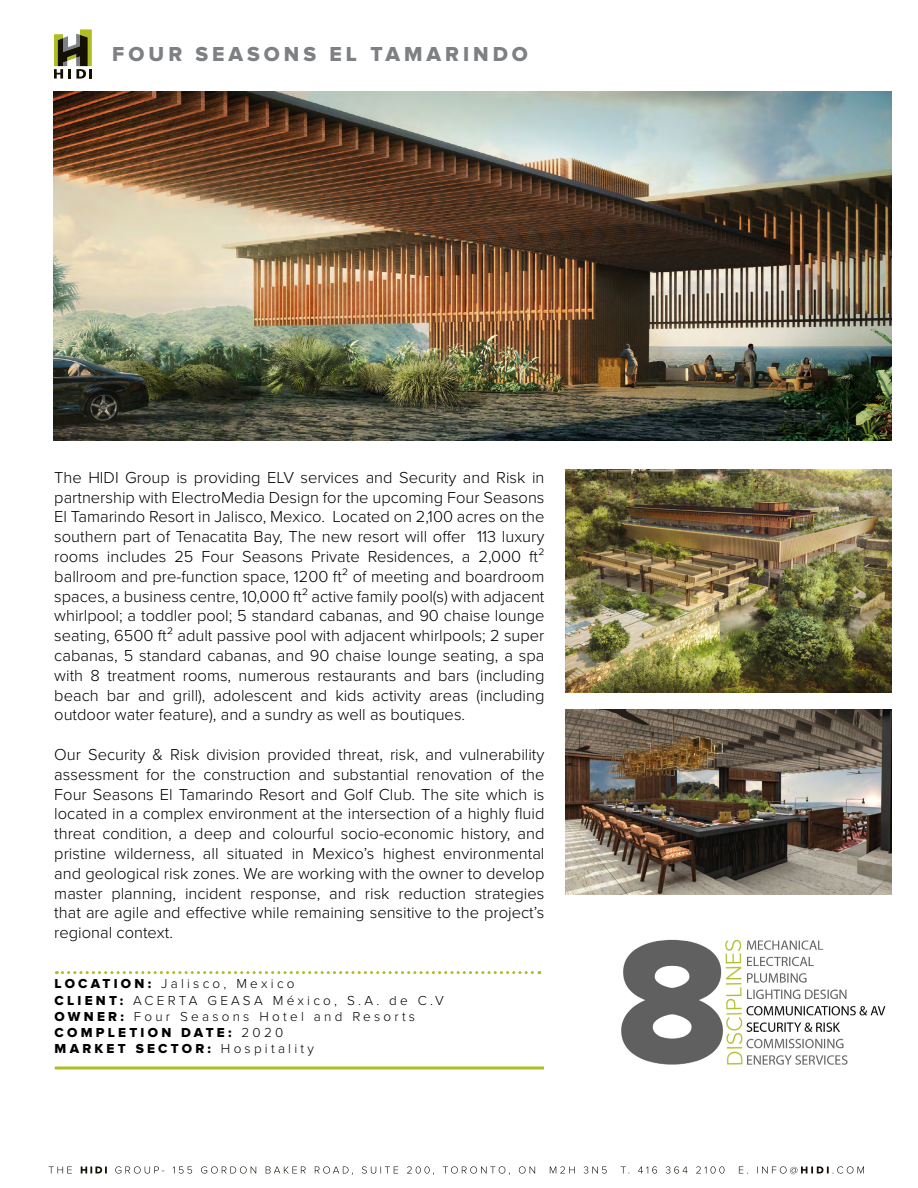
<style>
.page{position:relative;width:918px;height:1188px;background:#fff}
.page>*{position:absolute;margin:0;border:0;box-sizing:border-box;transform-origin:0 0}
.t1{font:21px "Proxima Nova Extrabld";letter-spacing:.19em;color:#7e8083}
.t2{font:300 16.5px/19.8px "Proxima Nova";color:#000;text-align:justify}
.t3{font:300 13.5px/16.2px "Proxima Nova";letter-spacing:.24em;color:#000}
.t4{font:13.5px/16.2px "Proxima Nova Extrabld";letter-spacing:.24em;color:#000}
.s1{font-family:"Proxima Nova Extrabld";font-weight:400}
.s2{font-family:"Proxima Nova";font-weight:300}
</style>
<div class="page">
<svg style="left:55px;top:1066px;width:489px;height:4px;background:#c2cc59"></svg>
<svg style="left:56px;top:971px;width:484px;height:3px"></svg>
<svg style="left:54px;top:29px;width:38px;height:50px"></svg>
<img style="left:565px;top:470px;width:327px;height:222px">
<img style="left:53px;top:92px;width:839px;height:349px">
<svg style="left:49px;top:1166px;width:815px;height:9px"></svg>
<img style="left:565px;top:709px;width:327px;height:186px">
<img style="left:621px;top:939px;width:265px;height:126px">
<p class="t1" style="left:112px;top:42px;width:417px">FOUR SEASONS EL TAMARINDO</p>
<p class="t2" style="left:54px;top:468px;width:492px">The HIDI Group is providing ELV services and Security and Risk in partnership with ElectroMedia Design for the upcoming Four Seasons El Tamarindo Resort in Jalisco, Mexico. Located on 2,100 acres on the southern part of Tenacatita Bay, The new resort will offer 113 luxury rooms includes 25 Four Seasons Private Residences, a 2,000 ft² ballroom and pre-function space, 1200 ft² of meeting and boardroom spaces, a business centre, 10,000 ft² active family pool(s) with adjacent whirlpool; a toddler pool; 5 standard cabanas, and 90 chaise lounge seating, 6500 ft² adult passive pool with adjacent whirlpools; 2 super cabanas, 5 standard cabanas, and 90 chaise lounge seating, a spa with 8 treatment rooms, numerous restaurants and bars (including beach bar and grill), adolescent and kids activity areas (including outdoor water feature), and a sundry as well as boutiques.</p>
<p class="t2" style="left:54px;top:745px;width:492px">Our Security &amp; Risk division provided threat, risk, and vulnerability assessment for the construction and substantial renovation of the Four Seasons El Tamarindo Resort and Golf Club. The site which is located in a complex environment at the intersection of a highly fluid threat condition, a deep and colourful socio-economic history, and pristine wilderness, all situated in Mexico’s highest environmental and geological risk zones. We are working with the owner to develop master planning, incident response, and risk reduction strategies that are agile and effective while remaining sensitive to the project’s regional context.</p>
<p class="t3" style="left:55px;top:976px;width:391px"><span class="s1">LOCATION:</span> Jalisco, Mexico<br><span class="s1">CLIENT:</span> ACERTA GEASA México, S.A. de C.V<br><span class="s1">OWNER:</span> Four Seasons Hotel and Resorts</p>
<p class="t4" style="left:55px;top:1025px;width:261px">COMPLETION DATE: <span class="s2">2020<br></span>MARKET SECTOR: <span class="s2">Hospitality</span></p>
</div>
